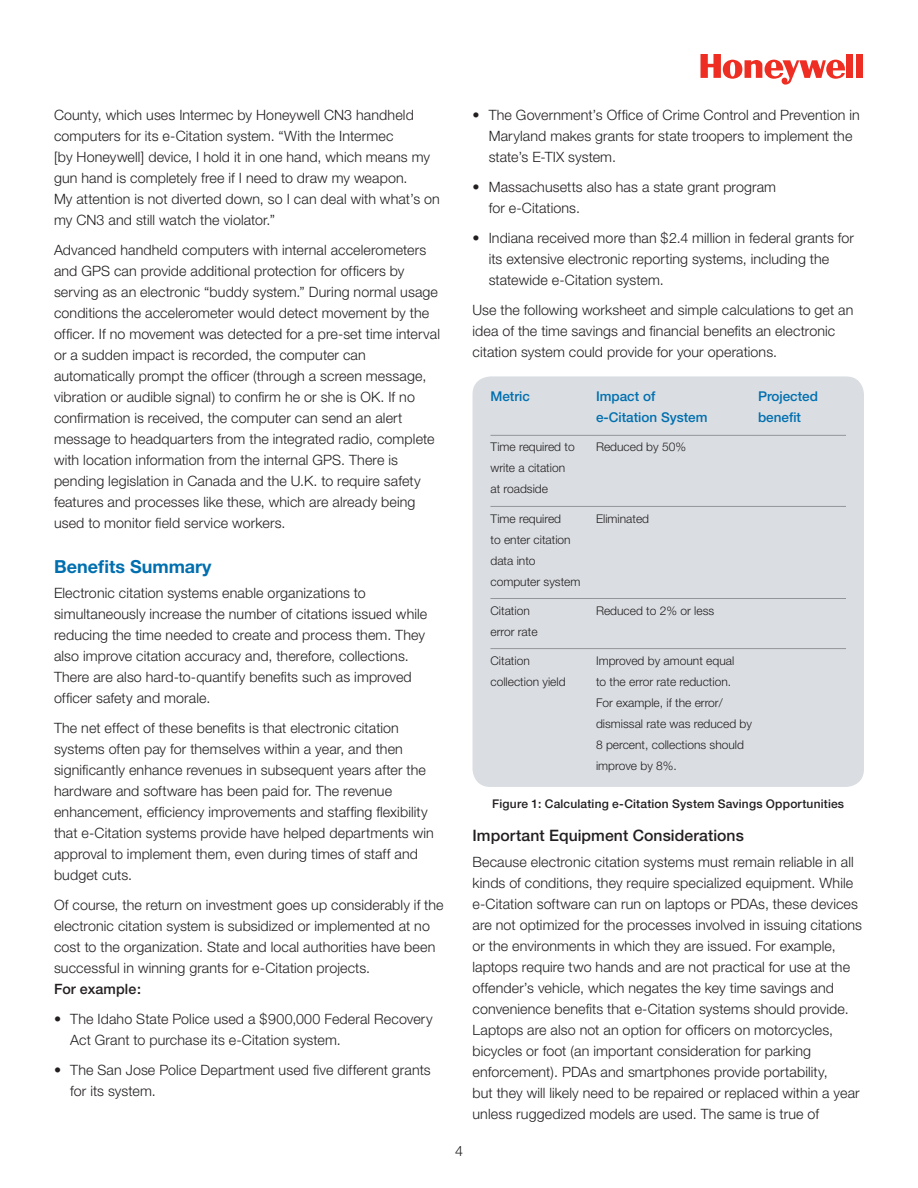
<style>
.page{position:relative;width:918px;height:1188px;background:#fff}
.page>*{position:absolute;margin:0;border:0;box-sizing:border-box;transform-origin:0 0}
.Heading{font:700 18px "Helvetica Neue";color:#006faf}
.Body_text_Sub_head{font:500 15.75px "Helvetica Neue";letter-spacing:.005em;color:#231f20}
.Body_text{font:300 14.25px/21px "Helvetica Neue";letter-spacing:.01em;color:#231f20}
.t1{font:500 13.5px/21px "Helvetica Neue LT Std";color:#006faf}
.t2{font:300 12px/21px "Helvetica Neue LT Std";color:#231f20}
.Body_text-2{font:500 12px "Helvetica Neue";letter-spacing:.015em;color:#231f20}
.s1{font-weight:500}
</style>
<div class="page">
<div style="left:847px;top:54px;width:6px;height:24px;background:#ee2e22"></div>
<div style="left:856px;top:54px;width:6px;height:24px;background:#ee2e22"></div>
<svg style="left:700px;top:54px;width:145px;height:31px"></svg>
<div style="left:472px;top:376px;width:392px;height:411px;background:#dadee2;border-radius:18px"></div>
<hr style="left:490px;top:435px;width:106px;height:1px;background:#939598">
<hr style="left:596px;top:435px;width:162px;height:1px;background:#939598">
<hr style="left:758px;top:435px;width:88px;height:1px;background:#939598">
<hr style="left:490px;top:506px;width:106px;height:1px;background:#939598">
<hr style="left:596px;top:506px;width:162px;height:1px;background:#939598">
<hr style="left:758px;top:506px;width:88px;height:1px;background:#939598">
<hr style="left:490px;top:598px;width:106px;height:1px;background:#939598">
<hr style="left:596px;top:598px;width:162px;height:1px;background:#939598">
<hr style="left:758px;top:598px;width:88px;height:1px;background:#939598">
<hr style="left:490px;top:648px;width:106px;height:1px;background:#939598">
<hr style="left:596px;top:648px;width:162px;height:1px;background:#939598">
<hr style="left:758px;top:648px;width:88px;height:1px;background:#939598">
<p class="Body_text" style="left:54px;top:104px;width:387px">County, which uses Intermec by Honeywell CN3 handheld computers for its e-Citation system. “With the Intermec<br>[by Honeywell] device, I hold it in one hand, which means my gun hand is completely free if I need to draw my weapon.<br>My attention is not diverted down, so I can deal with what’s on my CN3 and still watch the violator.”</p>
<p class="Body_text" style="left:54px;top:239px;width:387px">Advanced handheld computers with internal accelerometers and GPS can provide additional protection for officers by serving as an electronic “buddy system.” During normal usage conditions the accelerometer would detect movement by the officer. If no movement was detected for a pre-set time interval or a sudden impact is recorded, the computer can automatically prompt the officer (through a screen message, vibration or audible signal) to confirm he or she is OK. If no confirmation is received, the computer can send an alert message to headquarters from the integrated radio, complete with location information from the internal GPS. There is pending legislation in Canada and the U.K. to require safety features and processes like these, which are already being used to monitor field service workers.</p>
<p class="Heading" style="left:54px;top:555px;width:159px">Benefits Summary</p>
<p class="Body_text" style="left:54px;top:582px;width:375px">Electronic citation systems enable organizations to simultaneously increase the number of citations issued while reducing the time needed to create and process them. They also improve citation accuracy and, therefore, collections.<br>There are also hard-to-quantify benefits such as improved officer safety and morale.</p>
<p class="Body_text" style="left:54px;top:717px;width:381px">The net effect of these benefits is that electronic citation systems often pay for themselves within a year, and then significantly enhance revenues in subsequent years after the hardware and software has been paid for. The revenue enhancement, efficiency improvements and staffing flexibility that e-Citation systems provide have helped departments win approval to implement them, even during times of staff and budget cuts.</p>
<p class="Body_text" style="left:54px;top:894px;width:391px">Of course, the return on investment goes up considerably if the electronic citation system is subsidized or implemented at no cost to the organization. State and local authorities have been successful in winning grants for e-Citation projects.<br><span class="s1">For example:</span></p>
<p class="Body_text" style="left:70px;top:1008px;width:364px;text-indent:-16px">• The Idaho State Police used a $900,000 Federal Recovery<br>Act Grant to purchase its e-Citation system.</p>
<p class="Body_text" style="left:70px;top:1059px;width:362px;text-indent:-16px">• The San Jose Police Department used five different grants for its system.</p>
<p class="Body_text" style="left:489px;top:104px;width:373px;text-indent:-16px">• The Government’s Office of Crime Control and Prevention in<br>Maryland makes grants for state troopers to implement the state’s E-TIX system.</p>
<p class="Body_text" style="left:489px;top:176px;width:289px;text-indent:-16px">• Massachusetts also has a state grant program for e-Citations.</p>
<p class="Body_text" style="left:489px;top:227px;width:367px;text-indent:-16px">• Indiana received more than $2.4 million in federal grants for its extensive electronic reporting systems, including the statewide e-Citation system.</p>
<p class="Body_text" style="left:472px;top:299px;width:382px">Use the following worksheet and simple calculations to get an idea of the time savings and financial benefits an electronic citation system could provide for your operations.</p>
<p class="Body_text" style="left:455px;top:1141px;width:9px">4</p>
<p class="t1" style="left:490px;top:386px;width:41px">Metric</p>
<p class="t1" style="left:596px;top:386px;width:113px">Impact of e-Citation System</p>
<p class="t1" style="left:758px;top:386px;width:62px">Projected benefit</p>
<p class="t2" style="left:490px;top:436px;width:86px">Time required to write a citation at roadside</p>
<p class="t2" style="left:596px;top:436px;width:92px">Reduced by 50%</p>
<p class="t2" style="left:490px;top:508px;width:91px">Time required<br>to enter citation data into computer system</p>
<p class="t2" style="left:596px;top:508px;width:55px">Eliminated</p>
<p class="t2" style="left:490px;top:600px;width:49px">Citation error rate</p>
<p class="t2" style="left:596px;top:600px;width:120px">Reduced to 2% or less</p>
<p class="t2" style="left:490px;top:650px;width:77px">Citation collection yield</p>
<p class="t2" style="left:596px;top:650px;width:157px">Improved by amount equal<br>to the error rate reduction.<br>For example, if the error/ dismissal rate was reduced by<br>8 percent, collections should improve by 8%.</p>
<p class="Body_text-2" style="left:492px;top:797px;width:353px">Figure 1: Calculating e-Citation System Savings Opportunities</p>
<p class="Body_text_Sub_head" style="left:472px;top:826px;width:273px">Important Equipment Considerations</p>
<p class="Body_text" style="left:472px;top:851px;width:391px">Because electronic citation systems must remain reliable in all kinds of conditions, they require specialized equipment. While e-Citation software can run on laptops or PDAs, these devices are not optimized for the processes involved in issuing citations or the environments in which they are issued. For example, laptops require two hands and are not practical for use at the offender’s vehicle, which negates the key time savings and convenience benefits that e-Citation systems should provide.<br>Laptops are also not an option for officers on motorcycles, bicycles or foot (an important consideration for parking enforcement). PDAs and smartphones provide portability,<br>but they will likely need to be repaired or replaced within a year unless ruggedized models are used. The same is true of</p>
</div>
